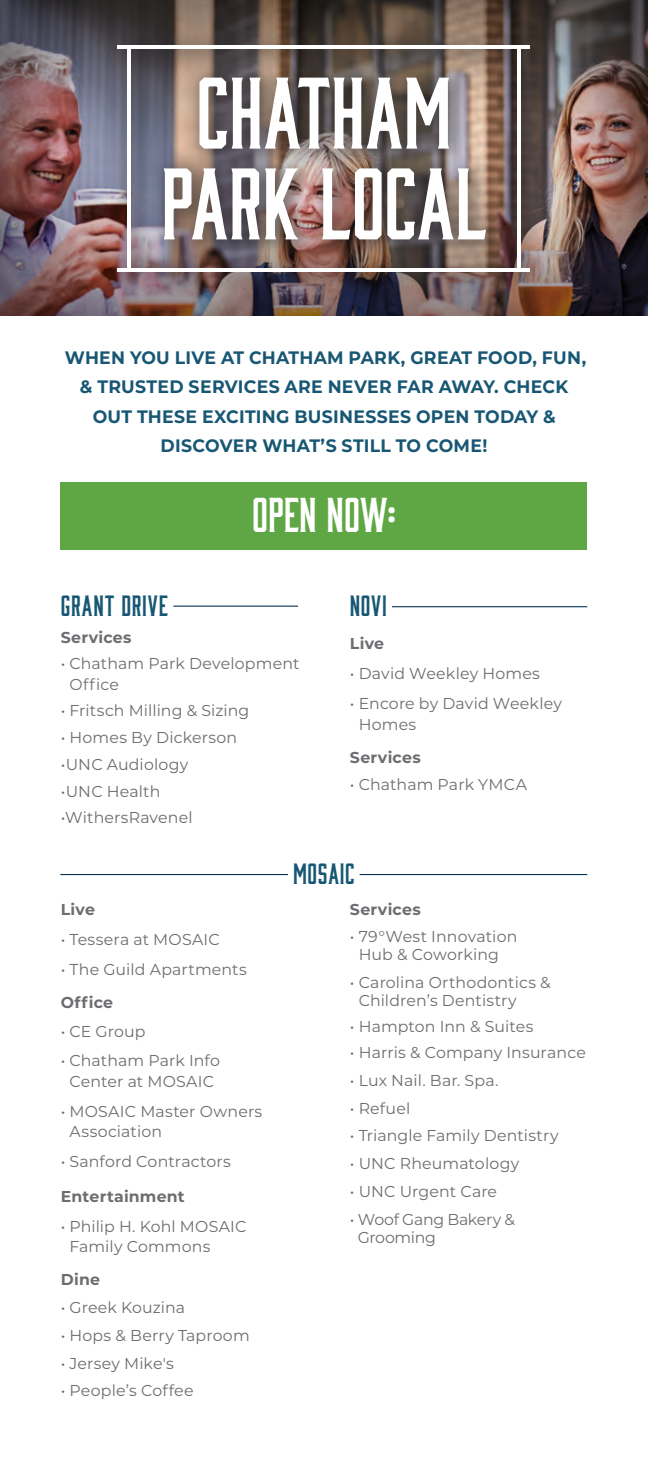
<style>
.page{position:relative;width:648px;height:1458px;background:#fff}
.page>*{position:absolute;margin:0;border:0;box-sizing:border-box;transform-origin:0 0}
.BUILDERS{font:93.38px/90.9px "Bourbon";color:#fff;text-align:center}
.BUILDERS-2{font:45px "Bourbon";color:#fff}
.t1{font:27px "Bourbon";letter-spacing:.03em;color:#175774}
.t2{font:700 18px/29.2px "Montserrat";letter-spacing:.015em;color:#175774;text-align:center;scale:.96 1}
.t3{font:15.75px/20.2px "Montserrat";letter-spacing:.01em;color:#6c6d70}
.t4{font:700 15.75px "Montserrat";letter-spacing:.015em;color:#6c6d70}
.t5{font:15.75px/18px "Montserrat";letter-spacing:-.02em;color:#6c6d70}
</style>
<div class="page">
<div style="left:0;top:0;width:648px;height:318px;background:#231f20;opacity:.7"></div>
<div style="left:99px;top:24px;width:459px;height:275px;background:#231f20;opacity:.5"></div>
<div style="left:157px;top:70px;width:344px;height:185px;background:#231f20;opacity:.2"></div>
<hr style="left:118px;top:45px;width:412px;height:3px;background:#fff">
<hr style="left:127px;top:47px;width:4px;height:223px;background:#fff">
<hr style="left:517px;top:47px;width:4px;height:223px;background:#fff">
<hr style="left:118px;top:268px;width:412px;height:4px;background:#fff">
<div style="left:61px;top:482px;width:526px;height:68px;background:#5fa744"></div>
<hr style="left:173px;top:606px;width:125px;height:1px;background:#073453">
<hr style="left:392px;top:606px;width:195px;height:1px;background:#073453">
<hr style="left:360px;top:874px;width:227px;height:1px;background:#073453">
<hr style="left:60px;top:874px;width:228px;height:1px;background:#073453">
<p class="BUILDERS" style="left:161px;top:62px;width:327px">CHATHAM<br>PARK LOCAL</p>
<p class="t2" style="left:65px;top:342px;width:545px">WHEN YOU LIVE AT CHATHAM PARK, GREAT FOOD, FUN, &amp; TRUSTED SERVICES ARE NEVER FAR AWAY. CHECK OUT THESE EXCITING BUSINESSES OPEN TODAY &amp; DISCOVER WHAT’S STILL TO COME!</p>
<p class="BUILDERS-2" style="left:252px;top:488px;width:145px">OPEN NOW:</p>
<p class="t1" style="left:61px;top:589px;width:109px">GRANT DRIVE</p>
<p class="t4" style="left:61px;top:626px;width:72px">Services</p>
<p class="t3" style="left:70px;top:653px;width:231px;text-indent:-9px">• Chatham Park Development<br>Office</p>
<p class="t3" style="left:61px;top:700px;width:190px">• Fritsch Milling &amp; Sizing</p>
<p class="t3" style="left:61px;top:727px;width:178px">• Homes By Dickerson</p>
<p class="t3" style="left:61px;top:754px;width:129px">•UNC Audiology</p>
<p class="t3" style="left:61px;top:780px;width:101px">•UNC Health</p>
<p class="t3" style="left:61px;top:807px;width:133px">•WithersRavenel</p>
<p class="t1" style="left:350px;top:589px;width:39px">NOVI</p>
<p class="t4" style="left:350px;top:633px;width:36px">Live</p>
<p class="t3" style="left:350px;top:663px;width:192px">• David Weekley Homes</p>
<p class="t3" style="left:359px;top:693px;width:205px;text-indent:-9px">• Encore by David Weekley<br>Homes</p>
<p class="t4" style="left:350px;top:746px;width:72px">Services</p>
<p class="t3" style="left:350px;top:774px;width:179px">• Chatham Park YMCA</p>
<p class="t4" style="left:61px;top:898px;width:36px">Live</p>
<p class="t3" style="left:61px;top:928px;width:161px">• Tessera at MOSAIC</p>
<p class="t3" style="left:61px;top:958px;width:188px">• The Guild Apartments</p>
<p class="t4" style="left:61px;top:991px;width:54px">Office</p>
<p class="t3" style="left:61px;top:1020px;width:86px">• CE Group</p>
<p class="t3" style="left:61px;top:1050px;width:161px;text-align:center">• Chatham Park Info<br>Center at MOSAIC</p>
<p class="t3" style="left:70px;top:1100px;width:194px;text-indent:-9px">• MOSAIC Master Owners<br>Association</p>
<p class="t3" style="left:61px;top:1151px;width:172px">• Sanford Contractors</p>
<p class="t4" style="left:61px;top:1185px;width:126px">Entertainment</p>
<p class="t3" style="left:70px;top:1216px;width:179px;text-indent:-9px">• Philip H. Kohl MOSAIC<br>Family Commons</p>
<p class="t4" style="left:61px;top:1268px;width:41px">Dine</p>
<p class="t3" style="left:61px;top:1297px;width:126px">• Greek Kouzina</p>
<p class="t3" style="left:61px;top:1325px;width:190px">• Hops &amp; Berry Taproom</p>
<p class="t3" style="left:61px;top:1352px;width:115px">• Jersey Mike's</p>
<p class="t3" style="left:61px;top:1380px;width:134px">• People’s Coffee</p>
<p class="t1" style="left:293px;top:857px;width:63px">MOSAIC</p>
<p class="t4" style="left:350px;top:898px;width:72px">Services</p>
<p class="t3" style="left:359px;top:927px;width:160px;line-height:18px;text-indent:-9px">• 79°West Innovation<br>Hub &amp; Coworking</p>
<p class="t3" style="left:359px;top:973px;width:194px;line-height:18px;text-indent:-9px">• Carolina Orthodontics &amp;<br>Children’s Dentistry</p>
<p class="t3" style="left:350px;top:1016px;width:185px">• Hampton Inn &amp; Suites</p>
<p class="t3" style="left:350px;top:1042px;width:238px">• Harris &amp; Company Insurance</p>
<p class="t3" style="left:350px;top:1070px;width:150px">• Lux Nail. Bar. Spa.</p>
<p class="t3" style="left:350px;top:1097px;width:62px">• Refuel</p>
<p class="t3" style="left:350px;top:1125px;width:210px">• Triangle Family Dentistry</p>
<p class="t3" style="left:350px;top:1153px;width:171px">• UNC Rheumatology</p>
<p class="t3" style="left:350px;top:1181px;width:149px">• UNC Urgent Care</p>
<p class="t5" style="left:358px;top:1209px;width:159px;text-indent:-8px">• Woof Gang Bakery &amp;<br>Grooming</p>
</div>
